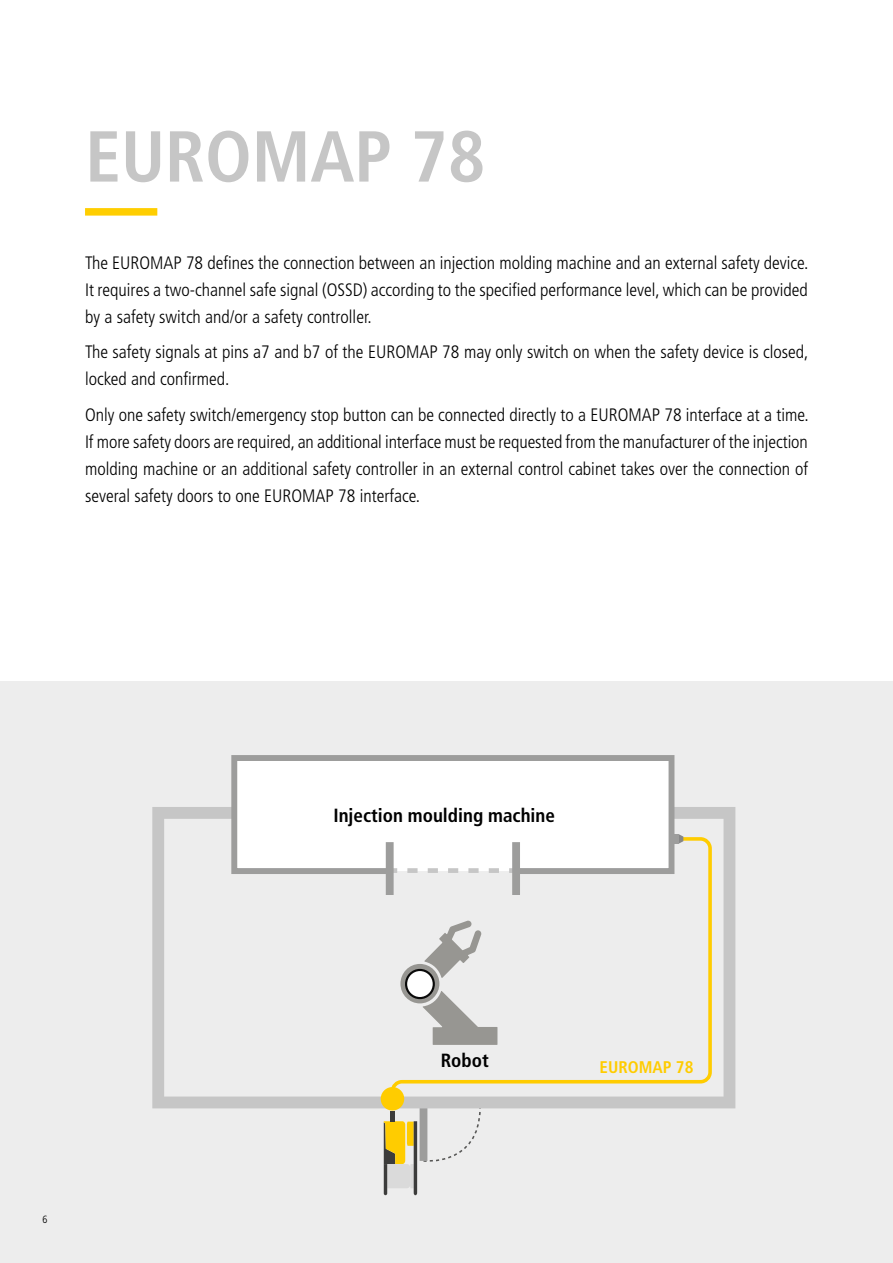
<style>
.page{position:relative;width:893px;height:1263px;background:#fff}
.page>*{position:absolute;margin:0;border:0;box-sizing:border-box;transform-origin:0 0}
.Header_1_bold__grey_48pt{font:700 condensed 72px "Frutiger LT Std";color:#c6c6c6}
.t1{font:700 condensed 19.05px "Frutiger LT Std";color:#000}
.Text__light_12__block__2_mm_Absatz{font:300 condensed 18px/27px "Frutiger LT Std";color:#000;text-align:justify}
.t2{font:700 condensed 16.95px "Frutiger LT Std";color:#fc0}
.t3{font:300 condensed 10.5px "Frutiger LT Std";color:#000}
</style>
<div class="page">
<div style="left:85px;top:208px;width:72px;height:8px;background:#ffce00"></div>
<div style="left:0;top:682px;width:893px;height:581px;background:#ededed"></div>
<svg style="left:152px;top:807px;width:583px;height:301px"></svg>
<svg style="left:228px;top:755px;width:449px;height:122px"></svg>
<div style="left:386px;top:842px;width:8px;height:53px;background:#9d9d9c"></div>
<svg style="left:380px;top:1086px;width:102px;height:109px"></svg>
<svg style="left:389px;top:835px;width:325px;height:260px"></svg>
<svg style="left:679px;top:834px;width:4px;height:10px"></svg>
<div style="left:674px;top:834px;width:5px;height:10px;background:#9d9d9c"></div>
<p class="Header_1_bold__grey_48pt" style="left:85px;top:114px;width:402px">EUROMAP 78</p>
<p class="Text__light_12__block__2_mm_Absatz" style="left:85px;top:249px;width:725px">The EUROMAP 78 defines the connection between an injection molding machine and an external safety device.<br>It requires a two-channel safe signal (OSSD) according to the specified performance level, which can be provided by a safety switch and/or a safety controller.</p>
<p class="Text__light_12__block__2_mm_Absatz" style="left:85px;top:339px;width:725px">The safety signals at pins a7 and b7 of the EUROMAP 78 may only switch on when the safety device is closed, locked and confirmed.</p>
<p class="Text__light_12__block__2_mm_Absatz" style="left:85px;top:401px;width:725px">Only one safety switch/emergency stop button can be connected directly to a EUROMAP 78 interface at a time.<br>If more safety doors are required, an additional interface must be requested from the manufacturer of the injection molding machine or an additional safety controller in an external control cabinet takes over the connection of several safety doors to one EUROMAP 78 interface.</p>
<p class="t3" style="left:43px;top:1213px;width:7px">6</p>
<p class="t1" style="left:333px;top:804px;width:223px">Injection moulding machine</p>
<p class="t1" style="left:441px;top:1049px;width:50px">Robot</p>
<p class="t2" style="left:600px;top:1057px;width:95px">EUROMAP 78</p>
</div>
